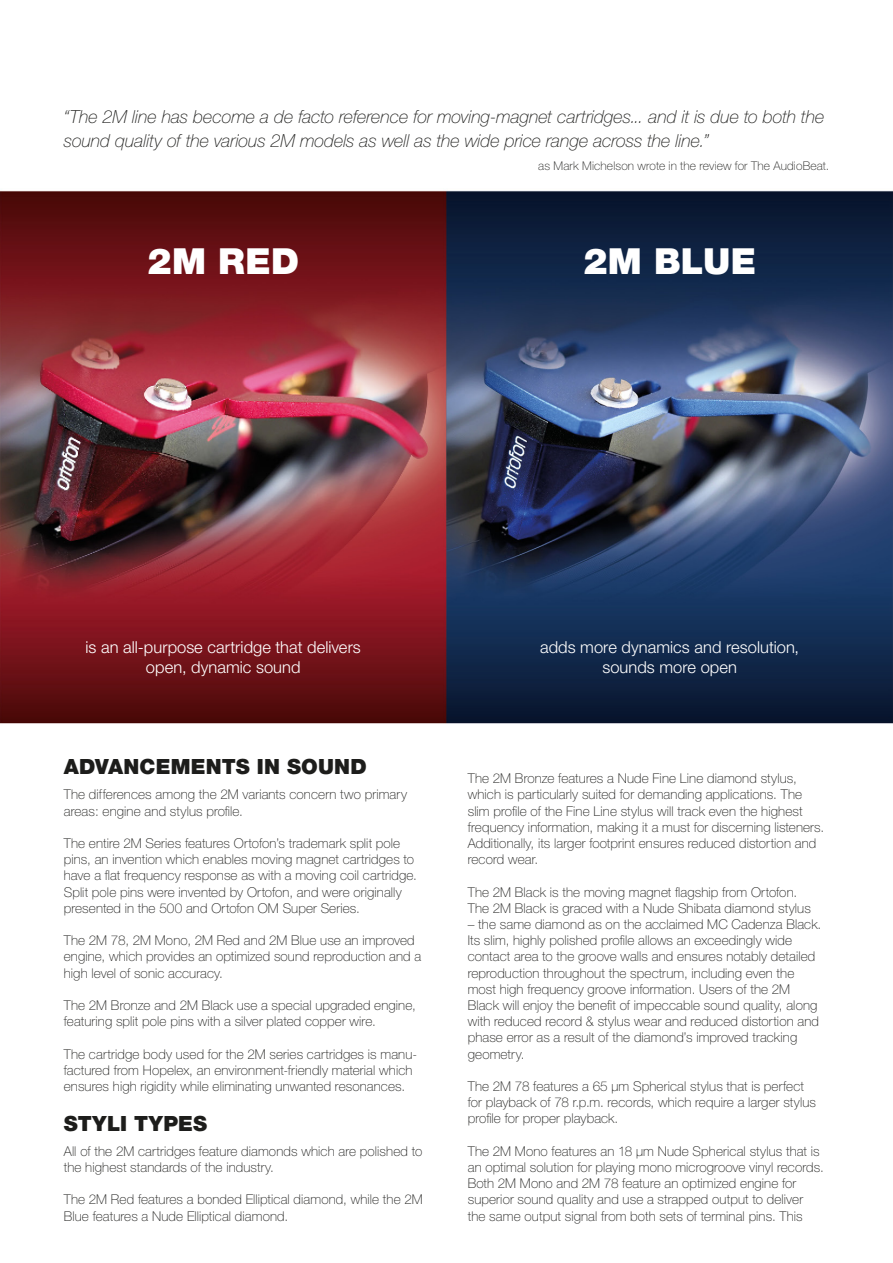
<style>
.page{position:relative;width:893px;height:1263px;background:#fff}
.page>*{position:absolute;margin:0;border:0;box-sizing:border-box;transform-origin:0 0}
.t1{font:900 36px "Helvetica Neue";letter-spacing:.01em;color:#fff}
.t2{font:900 21px "Helvetica Neue";letter-spacing:.01em;color:#1d1d1b}
.t3{font:italic 100 18px/24px "Helvetica Neue";letter-spacing:-.005em;color:#1d1d1b}
.t4{font:300 16.5px/19.8px "Helvetica Neue";color:#fff;text-align:center}
.t5{font:100 13.5px/16.2px "Helvetica Neue";letter-spacing:.01em;color:#1d1d1b}
.t6{font:100 12px "Helvetica Neue";letter-spacing:.01em;color:#1d1d1b}
</style>
<div class="page">
<img style="left:0;top:190px;width:893px;height:534px">
<h3 class="t3" style="left:64px;top:105px;width:762px">“The 2M line has become a de facto reference for moving-magnet cartridges... and it is due to both the sound quality of the various 2M models as well as the wide price range across the line.”</h3>
<p class="t6" style="left:538px;top:159px;width:292px">as Mark Michelson wrote in the review for The AudioBeat.</p>
<h1 class="t1" style="left:147px;top:239px;width:153px">2M RED</h1>
<h1 class="t1" style="left:583px;top:239px;width:174px">2M BLUE</h1>
<p class="t4" style="left:86px;top:637px;width:277px">is an all-purpose cartridge that delivers open, dynamic sound</p>
<p class="t4" style="left:540px;top:637px;width:260px">adds more dynamics and resolution, sounds more open</p>
<h2 class="t2" style="left:64px;top:754px;width:305px">ADVANCEMENTS IN SOUND</h2>
<p class="t5" style="left:64px;top:786px;width:345px">The differences among the 2M variants concern two primary areas: engine and stylus profile.</p>
<p class="t5" style="left:64px;top:835px;width:355px">The entire 2M Series features Ortofon’s trademark split pole pins, an invention which enables moving magnet cartridges to have a flat frequency response as with a moving coil cartridge.<br>Split pole pins were invented by Ortofon, and were originally presented in the 500 and Ortofon OM Super Series.</p>
<p class="t5" style="left:64px;top:932px;width:359px">The 2M 78, 2M Mono, 2M Red and 2M Blue use an improved engine, which provides an optimized sound reproduction and a high level of sonic accuracy.</p>
<p class="t5" style="left:64px;top:997px;width:354px">The 2M Bronze and 2M Black use a special upgraded engine, featuring split pole pins with a silver plated copper wire.</p>
<p class="t5" style="left:64px;top:1045px;width:355px">The cartridge body used for the 2M series cartridges is manu&shy;factured from Hopelex, an environment-friendly material which ensures high rigidity while eliminating unwanted resonances.</p>
<h2 class="t2" style="left:64px;top:1110px;width:145px">STYLI TYPES</h2>
<p class="t5" style="left:64px;top:1143px;width:360px">All of the 2M cartridges feature diamonds which are polished to the highest standards of the industry.</p>
<p class="t5" style="left:64px;top:1191px;width:360px">The 2M Red features a bonded Elliptical diamond, while the 2M<br>Blue features a Nude Elliptical diamond.</p>
<p class="t5" style="left:468px;top:770px;width:358px">The 2M Bronze features a Nude Fine Line diamond stylus, which is particularly suited for demanding applications. The slim profile of the Fine Line stylus will track even the highest frequency information, making it a must for discerning listeners.<br>Additionally, its larger footprint ensures reduced distortion and record wear.</p>
<p class="t5" style="left:468px;top:883px;width:345px">The 2M Black is the moving magnet flagship from Ortofon.<br>The 2M Black is graced with a Nude Shibata diamond stylus</p>
<p class="t5" style="left:468px;top:916px;width:355px">– the same diamond as on the acclaimed MC Cadenza Black.<br>Its slim, highly polished profile allows an exceedingly wide contact area to the groove walls and ensures notably detailed reproduction throughout the spectrum, including even the most high frequency groove information. Users of the 2M Black will enjoy the benefit of impeccable sound quality, along with reduced record &amp; stylus wear and reduced distortion and phase error as a result of the diamond’s improved tracking geometry.</p>
<p class="t5" style="left:468px;top:1078px;width:350px">The 2M 78 features a 65 µm Spherical stylus that is perfect for playback of 78 r.p.m. records, which require a larger stylus profile for proper playback.</p>
<p class="t5" style="left:468px;top:1143px;width:358px">The 2M Mono features an 18 µm Nude Spherical stylus that is an optimal solution for playing mono microgroove vinyl records.<br>Both 2M Mono and 2M 78 feature an optimized engine for superior sound quality and use a strapped output to deliver the same output signal from both sets of terminal pins. This</p>
</div>
